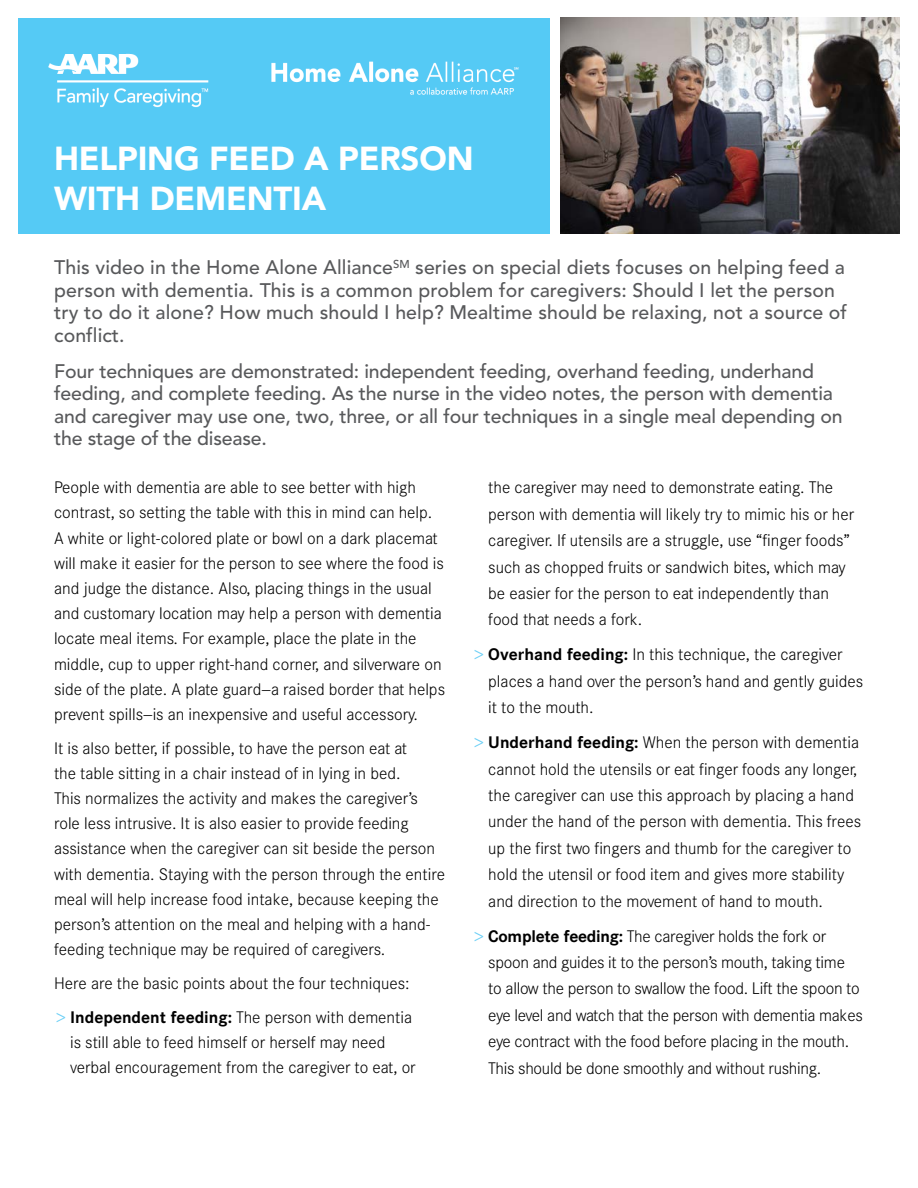
<style>
.page{position:relative;width:918px;height:1188px;background:#fff}
.page>*{position:absolute;margin:0;border:0;box-sizing:border-box;transform-origin:0 0}
.t1{font:900 33px/39.6px "Avenir LT Std";letter-spacing:-.005em;color:#fff}
.t2{font:500 19.5px/22.5px "Avenir LT Std";letter-spacing:-.01em;color:#58595b}
.t3{font:300 16.5px/25.2px "Corporate S";color:#000}
.s1{font-size:18.15px;color:#6bcff6}
.s2{font-weight:700}
</style>
<div class="page">
<div style="left:18px;top:18px;width:532px;height:215px;background:#55caf5"></div>
<img style="left:48px;top:53px;width:161px;height:55px">
<img style="left:271px;top:62px;width:248px;height:33px">
<img style="left:561px;top:18px;width:338px;height:215px">
<h1 class="t1" style="left:54px;top:139px;width:421px">HELPING FEED A PERSON<br>WITH DEMENTIA</h1>
<p class="t2" style="left:54px;top:257px;width:794px">This video in the Home Alone Alliance<sup>SM</sup> series on special diets focuses on helping feed a person with dementia. This is a common problem for caregivers: Should I let the person try to do it alone? How much should I help? Mealtime should be relaxing, not a source of conflict.</p>
<p class="t2" style="left:54px;top:360px;width:790px">Four techniques are demonstrated: independent feeding, overhand feeding, underhand feeding, and complete feeding. As the nurse in the video notes, the person with dementia and caregiver may use one, two, three, or all four techniques in a single meal depending on the stage of the disease.</p>
<p class="t3" style="left:54px;top:475px;width:393px">People with dementia are able to see better with high contrast, so setting the table with this in mind can help.<br>A white or light-colored plate or bowl on a dark placemat will make it easier for the person to see where the food is and judge the distance. Also, placing things in the usual and customary location may help a person with dementia locate meal items. For example, place the plate in the middle, cup to upper right-hand corner, and silverware on side of the plate. A plate guard—a raised border that helps prevent spills—is an inexpensive and useful accessory.</p>
<p class="t3" style="left:54px;top:735px;width:393px">It is also better, if possible, to have the person eat at<br>the table sitting in a chair instead of in lying in bed.<br>This normalizes the activity and makes the caregiver’s role less intrusive. It is also easier to provide feeding assistance when the caregiver can sit beside the person with dementia. Staying with the person through the entire meal will help increase food intake, because keeping the person’s attention on the meal and helping with a hand&shy;feeding technique may be required of caregivers.</p>
<p class="t3" style="left:54px;top:966px;width:360px;line-height:33.8px">Here are the basic points about the four techniques: <span class="s1">&gt;</span> <span class="s2">Independent feeding:</span> The person with dementia</p>
<p class="t3" style="left:70px;top:1030px;width:347px">is still able to feed himself or herself may need verbal encouragement from the caregiver to eat, or</p>
<p class="t3" style="left:488px;top:474px;width:367px;line-height:26.4px">the caregiver may need to demonstrate eating. The person with dementia will likely try to mimic his or her caregiver. If utensils are a struggle, use “finger foods” such as chopped fruits or sandwich bites, which may be easier for the person to eat independently than food that needs a fork.</p>
<p class="t3" style="left:488px;top:641px;width:376px;line-height:26.4px;text-indent:-16px"><span class="s1">&gt;</span> <span class="s2">Overhand feeding:</span> In this technique, the caregiver places a hand over the person’s hand and gently guides it to the mouth.</p>
<p class="t3" style="left:488px;top:729px;width:374px;line-height:26.4px;text-indent:-16px"><span class="s1">&gt;</span> <span class="s2">Underhand feeding:</span> When the person with dementia cannot hold the utensils or eat finger foods any longer, the caregiver can use this approach by placing a hand under the hand of the person with dementia. This frees up the first two fingers and thumb for the caregiver to hold the utensil or food item and gives more stability and direction to the movement of hand to mouth.</p>
<p class="t3" style="left:488px;top:923px;width:376px;line-height:26.4px;text-indent:-16px"><span class="s1">&gt;</span> <span class="s2">Complete feeding:</span> The caregiver holds the fork or spoon and guides it to the person’s mouth, taking time<br>to allow the person to swallow the food. Lift the spoon to eye level and watch that the person with dementia makes eye contract with the food before placing in the mouth.<br>This should be done smoothly and without rushing.</p>
</div>
